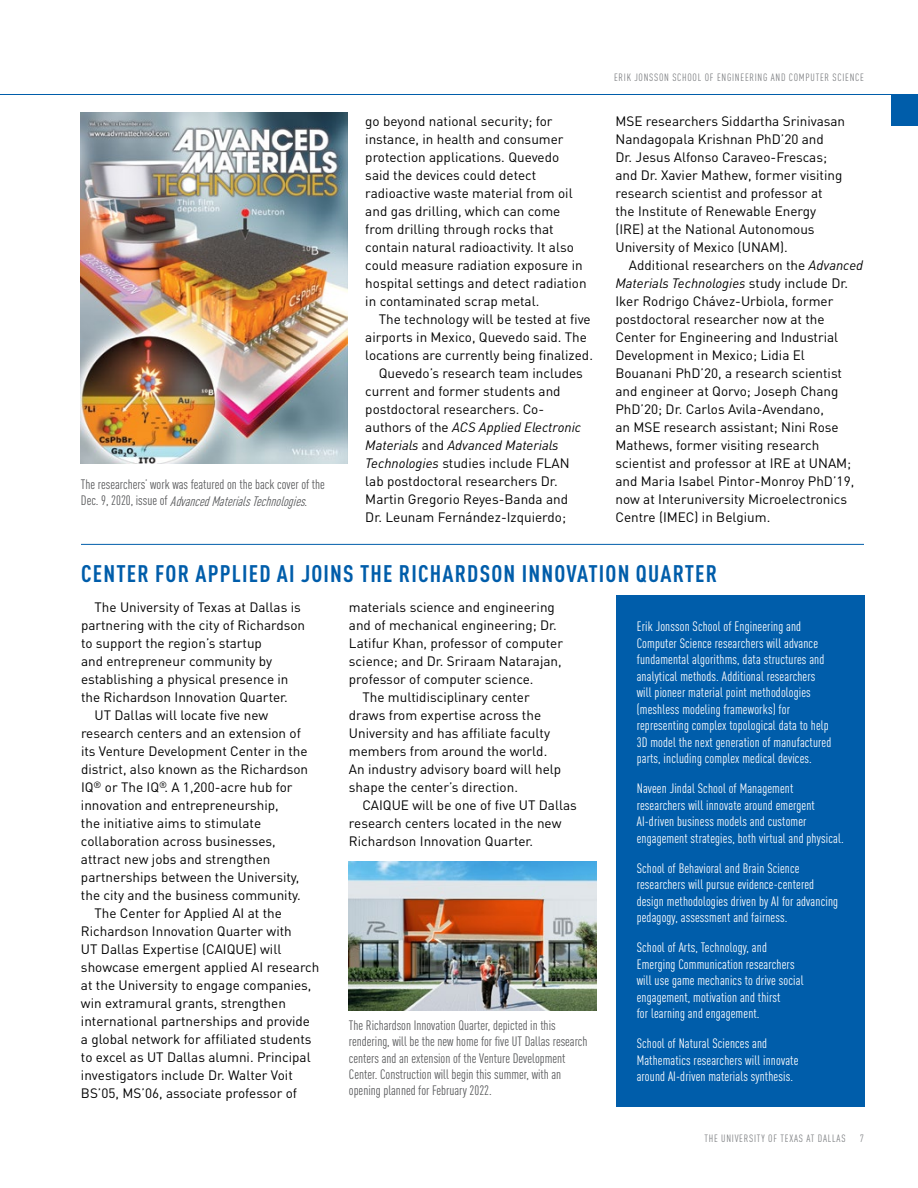
<style>
.page{position:relative;width:918px;height:1188px;background:#fff}
.page>*{position:absolute;margin:0;border:0;box-sizing:border-box;transform-origin:0 0}
.t1{font:700 condensed 23.7px "DIN Pro";letter-spacing:.05em;color:#005daa}
.t2{font:13.5px/18px "DIN Pro";color:#000}
.t3{font:condensed 13.5px/16.5px "DIN Pro";letter-spacing:.01em;color:#fff}
.t4{font:condensed 13.5px/16.2px "DIN Pro";color:#58595b}
.t5{font:italic 13.5px "DIN Pro";color:#000}
.t6{font:condensed 10.5px "DIN Pro";letter-spacing:.07em;color:#808285}
.s1{font-style:italic}
.s2{font-style:normal}
</style>
<div class="page">
<img style="left:349px;top:861px;width:247px;height:150px">
<img style="left:81px;top:112px;width:267px;height:351px">
<hr style="left:81px;top:544px;width:783px;height:1px;background:#005daa">
<div style="left:616px;top:596px;width:249px;height:511px;background:#005daa"></div>
<div style="left:891px;top:94px;width:27px;height:32px;background:#005daa"></div>
<hr style="left:0;top:94px;width:918px;height:1px;background:#005daa">
<p class="t4" style="left:81px;top:476px;width:246px">The researchers’ work was featured on the back cover of the<br>D e c . 9 , 2 0 2 0 , i s s u e o f <span class="s1">AdvancedMaterialsTechnologies</span>.</p>
<p class="t2" style="left:365px;top:111px;width:223px">go beyond national security; for instance, in health and consumer protection applications. Quevedo said the devices could detect radioactive waste material from oil and gas drilling, which can come from drilling through rocks that contain natural radioactivity. It also could measure radiation exposure in hospital settings and detect radiation in contaminated scrap metal.</p>
<p class="t2" style="left:379px;top:309px;width:213px">The technology will be tested at five</p>
<p class="t2" style="left:365px;top:327px;width:223px">airports in Mexico, Quevedo said. The</p>
<p class="t2" style="left:365px;top:345px;width:229px">locations are currently being finalized.</p>
<p class="t2" style="left:379px;top:363px;width:206px">Quevedo’s research team includes</p>
<p class="t2" style="left:365px;top:381px;width:197px">current and former students and</p>
<p class="t2" style="left:365px;top:399px;width:180px">postdoctoral researchers. Co-</p>
<p class="t5" style="left:365px;top:419px;width:217px"><span class="s2">authors of the</span> ACS Applied Electronic</p>
<p class="t5" style="left:365px;top:437px;width:195px">Materials <span class="s2">and</span> Advanced Materials</p>
<p class="t2" style="left:365px;top:453px;width:206px"><span class="s1">Technologies</span> studies include FLAN</p>
<p class="t2" style="left:365px;top:471px;width:194px">lab postdoctoral researchers Dr.</p>
<p class="t2" style="left:365px;top:489px;width:204px">Martin Gregorio Reyes-Banda and</p>
<p class="t2" style="left:365px;top:507px;width:202px">Dr. Leunam Fernández-Izquierdo;</p>
<p class="t6" style="left:614px;top:71px;width:251px">ERIK JONSSON SCHOOL OF ENGINEERING AND COMPUTER SCIENCE</p>
<p class="t2" style="left:615px;top:111px;width:231px">MSE researchers Siddartha Srinivasan Nandagopala Krishnan PhD’20 and<br>Dr. Jesus Alfonso Caraveo-Frescas; and Dr. Xavier Mathew, former visiting research scientist and professor at<br>the Institute of Renewable Energy (IRE) at the National Autonomous University of Mexico (UNAM).</p>
<p class="t2" style="left:615px;top:255px;width:249px;text-indent:14px">Additional researchers on the <span class="s1">Advanced Materials Technologies</span> study include Dr.<br>Iker Rodrigo Chávez-Urbiola, former postdoctoral researcher now at the Center for Engineering and Industrial Development in Mexico; Lidia El Bouanani PhD’20, a research scientist and engineer at Qorvo; Joseph Chang PhD’20; Dr. Carlos Avila-Avendano,<br>an MSE research assistant; Nini Rose Mathews, former visiting research scientist and professor at IRE at UNAM; and Maria Isabel Pintor-Monroy PhD’19, now at Interuniversity Microelectronics Centre (IMEC) in Belgium.</p>
<h1 class="t1" style="left:81px;top:559px;width:638px">CENTER FOR APPLIED AI JOINS THE RICHARDSON INNOVATION QUARTER</h1>
<p class="t3" style="left:637px;top:618px;width:196px">Erik Jonsson School of Engineering and Computer Science researchers will advance fundamental algorithms, data structures and analytical methods. Additional researchers will pioneer material point methodologies (meshless modeling frameworks) for representing complex topological data to help 3D model the next generation of manufactured parts, including complex medical devices.</p>
<p class="t3" style="left:637px;top:780px;width:209px">Naveen Jindal School of Management researchers will innovate around emergent AI-driven business models and customer engagement strategies, both virtual and physical.</p>
<p class="t3" style="left:637px;top:860px;width:203px">School of Behavioral and Brain Science researchers will pursue evidence-centered design methodologies driven by AI for advancing pedagogy, assessment and fairness.</p>
<p class="t3" style="left:637px;top:939px;width:168px">School of Arts, Technology, and Emerging Communication researchers will use game mechanics to drive social engagement, motivation and thirst<br>for learning and engagement.</p>
<p class="t3" style="left:637px;top:1035px;width:163px">School of Natural Sciences and<br>Mathematics researchers will innovate around AI-driven materials synthesis.</p>
<p class="t2" style="left:349px;top:597px;width:207px">materials science and engineering</p>
<p class="t2" style="left:349px;top:615px;width:209px">and of mechanical engineering; Dr.</p>
<p class="t2" style="left:349px;top:633px;width:216px">Latifur Khan, professor of computer</p>
<p class="t2" style="left:349px;top:651px;width:214px">science; and Dr. Sriraam Natarajan,</p>
<p class="t2" style="left:349px;top:669px;width:186px">professor of computer science.</p>
<p class="t2" style="left:362px;top:687px;width:169px">The multidisciplinary center</p>
<p class="t2" style="left:349px;top:705px;width:194px">draws from expertise across the</p>
<p class="t2" style="left:349px;top:723px;width:203px">University and has affiliate faculty</p>
<p class="t2" style="left:349px;top:741px;width:200px">members from around the world.</p>
<p class="t2" style="left:349px;top:759px;width:214px">An industry advisory board will help</p>
<p class="t2" style="left:349px;top:777px;width:171px">shape the center’s direction.</p>
<p class="t2" style="left:362px;top:795px;width:216px">CAIQUE will be one of five UT Dallas</p>
<p class="t2" style="left:349px;top:813px;width:214px">research centers located in the new</p>
<p class="t2" style="left:349px;top:831px;width:186px">Richardson Innovation Quarter.</p>
<p class="t2" style="left:94px;top:598px;width:208px">The University of Texas at Dallas is</p>
<p class="t2" style="left:81px;top:616px;width:226px">partnering with the city of Richardson</p>
<p class="t2" style="left:81px;top:634px;width:182px">to support the region’s startup</p>
<p class="t2" style="left:81px;top:652px;width:193px">and entrepreneur community by</p>
<p class="t2" style="left:81px;top:670px;width:209px">establishing a physical presence in</p>
<p class="t2" style="left:81px;top:688px;width:208px">the Richardson Innovation Quarter.</p>
<p class="t2" style="left:94px;top:706px;width:175px">UT Dallas will locate five new</p>
<p class="t2" style="left:81px;top:724px;width:221px">research centers and an extension of</p>
<p class="t2" style="left:81px;top:742px;width:228px">its Venture Development Center in the</p>
<p class="t2" style="left:81px;top:760px;width:229px">district, also known as the Richardson</p>
<p class="t2" style="left:81px;top:778px;width:213px">IQ<sup>®</sup> or The IQ<sup>®</sup>. A 1,200-acre hub for</p>
<p class="t2" style="left:81px;top:796px;width:199px">innovation and entrepreneurship,</p>
<p class="t2" style="left:81px;top:814px;width:182px">the initiative aims to stimulate</p>
<p class="t2" style="left:81px;top:832px;width:196px">collaboration across businesses,</p>
<p class="t2" style="left:81px;top:850px;width:191px">attract new jobs and strengthen</p>
<p class="t2" style="left:81px;top:868px;width:220px">partnerships between the University,</p>
<p class="t2" style="left:81px;top:886px;width:221px">the city and the business community.</p>
<p class="t2" style="left:94px;top:904px;width:189px">The Center for Applied AI at the</p>
<p class="t2" style="left:81px;top:922px;width:212px">Richardson Innovation Quarter with</p>
<p class="t2" style="left:81px;top:940px;width:202px">UT Dallas Expertise (CAIQUE) will</p>
<p class="t2" style="left:81px;top:958px;width:240px">showcase emergent applied AI research</p>
<p class="t2" style="left:81px;top:976px;width:232px">at the University to engage companies,</p>
<p class="t2" style="left:81px;top:994px;width:206px">win extramural grants, strengthen</p>
<p class="t2" style="left:81px;top:1012px;width:231px">international partnerships and provide</p>
<p class="t2" style="left:81px;top:1030px;width:232px">a global network for affiliated students</p>
<p class="t2" style="left:81px;top:1048px;width:231px">to excel as UT Dallas alumni. Principal</p>
<p class="t2" style="left:81px;top:1066px;width:213px">investigators include Dr. Walter Voit</p>
<p class="t2" style="left:81px;top:1083px;width:218px">BS’05, MS’06, associate professor of</p>
<p class="t4" style="left:349px;top:1017px;width:240px">The Richardson Innovation Quarter, depicted in this rendering, will be the new home for five UT Dallas research centers and an extension of the Venture Development Center. Construction will begin this summer, with an opening planned for February 2022.</p>
<p class="t6" style="left:704px;top:1132px;width:143px">THE UNIVERSITY OF TEXAS AT DALLAS</p>
<p class="t6" style="left:860px;top:1132px;width:5px">7</p>
</div>
